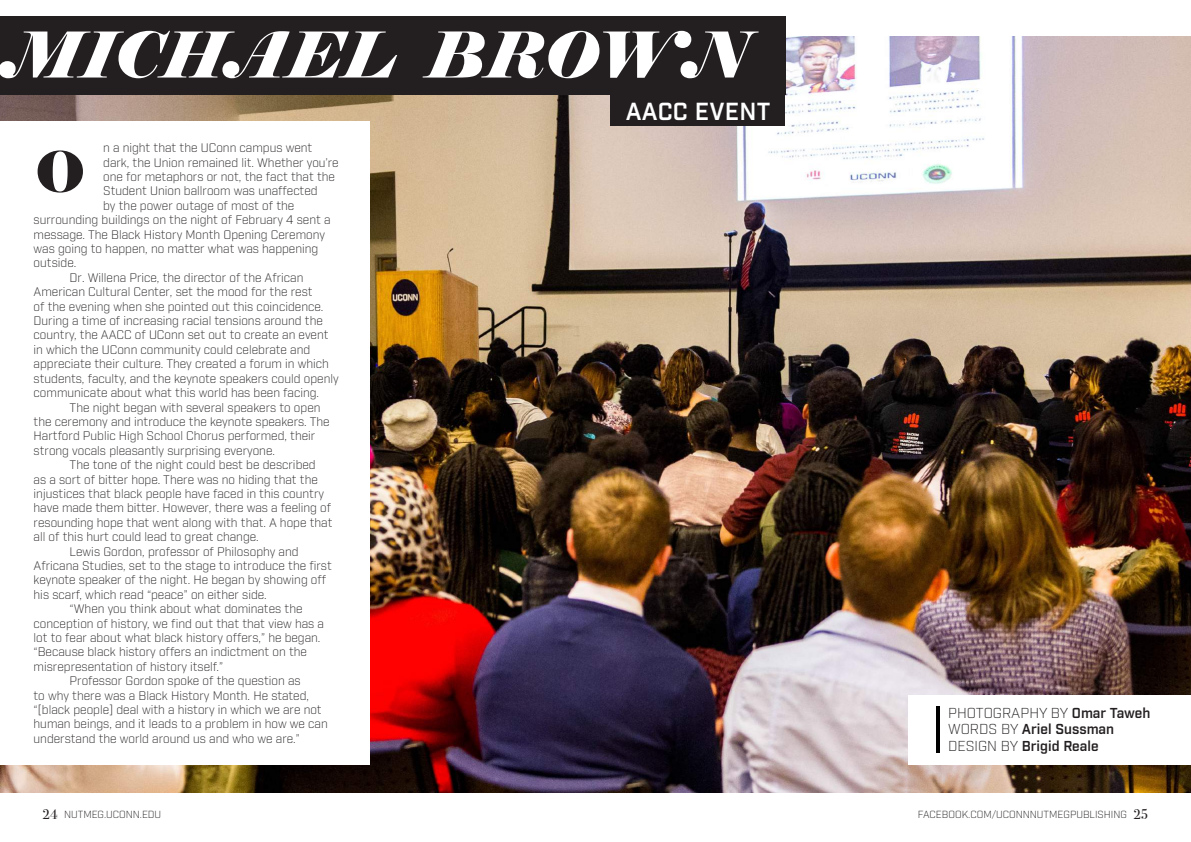
<style>
.page{position:relative;width:1191px;height:842px;background:#fff}
.page>*{position:absolute;margin:0;border:0;box-sizing:border-box;transform-origin:0 0}
.t1{font:italic 63.1px "Elephant";color:#fff}
.t2{font:56px "Elephant";color:#231f20}
.t3{font:600 24px "Industry";letter-spacing:.01em;color:#fff}
.t4{font:600 14px/16.8px "Industry";color:#231f20}
.t5{font:300 12px "Industry";color:#231f20}
.t6{font:300 10px "Industry";color:#231f20}
.s1{font-weight:300}
.s2{font-family:"Bodoni Svty Two ITCTT";font-weight:400;font-size:14px}
</style>
<div class="page">
<img style="left:0;top:37px;width:1191px;height:755px">
<div style="left:908px;top:695px;width:283px;height:69px;background:#fff"></div>
<hr style="left:936px;top:706px;width:3px;height:46px;background:#000">
<div style="left:610px;top:95px;width:175px;height:31px;background:#231f20"></div>
<div style="left:0;top:17px;width:785px;height:78px;background:#231f20"></div>
<div style="left:0;top:121px;width:370px;height:643px;background:#fff"></div>
<h1 class="t1" style="left:1px;top:15px;width:749px">MICHAEL BROWN</h1>
<p class="t5" style="left:103px;top:141px;width:211px">n a night that the UConn campus went</p>
<p class="t5" style="left:103px;top:155px;width:237px">dark, the Union remained lit. Whether you’re</p>
<p class="t5" style="left:103px;top:170px;width:233px">one for metaphors or not, the fact that the</p>
<p class="t5" style="left:103px;top:184px;width:216px">Student Union ballroom was unaffected</p>
<p class="t5" style="left:103px;top:198px;width:193px">by the power outage of most of the</p>
<p class="t5" style="left:34px;top:213px;width:298px">surrounding buildings on the night of February 4 sent a</p>
<p class="t5" style="left:34px;top:227px;width:293px">message. The Black History Month Opening Ceremony</p>
<p class="t5" style="left:34px;top:242px;width:286px">was going to happen, no matter what was happening</p>
<p class="t5" style="left:34px;top:256px;width:44px">outside.</p>
<p class="t5" style="left:70px;top:270px;width:235px">Dr. Willena Price, the director of the African</p>
<p class="t5" style="left:34px;top:285px;width:281px">American Cultural Center, set the mood for the rest</p>
<p class="t5" style="left:34px;top:299px;width:291px">of the evening when she pointed out this coincidence.</p>
<p class="t5" style="left:34px;top:314px;width:291px">During a time of increasing racial tensions around the</p>
<p class="t5" style="left:34px;top:328px;width:296px">country, the AACC of UConn set out to create an event</p>
<p class="t5" style="left:34px;top:342px;width:278px">in which the UConn community could celebrate and</p>
<p class="t5" style="left:34px;top:357px;width:297px">appreciate their culture. They created a forum in which</p>
<p class="t5" style="left:34px;top:371px;width:306px">students, faculty, and the keynote speakers could openly</p>
<p class="t5" style="left:34px;top:386px;width:287px">communicate about what this world has been facing.</p>
<p class="t5" style="left:70px;top:400px;width:252px">The night began with several speakers to open</p>
<p class="t5" style="left:34px;top:414px;width:297px">the ceremony and introduce the keynote speakers. The</p>
<p class="t5" style="left:34px;top:429px;width:283px">Hartford Public High School Chorus performed, their</p>
<p class="t5" style="left:34px;top:443px;width:243px">strong vocals pleasantly surprising everyone.</p>
<p class="t5" style="left:70px;top:458px;width:248px">The tone of the night could best be described</p>
<p class="t5" style="left:34px;top:472px;width:286px">as a sort of bitter hope. There was no hiding that the</p>
<p class="t5" style="left:34px;top:486px;width:292px">injustices that black people have faced in this country</p>
<p class="t5" style="left:34px;top:501px;width:299px">have made them bitter. However, there was a feeling of</p>
<p class="t5" style="left:34px;top:515px;width:300px">resounding hope that went along with that. A hope that</p>
<p class="t5" style="left:34px;top:530px;width:227px">all of this hurt could lead to great change.</p>
<p class="t5" style="left:70px;top:544px;width:230px">Lewis Gordon, professor of Philosophy and</p>
<p class="t5" style="left:34px;top:558px;width:300px">Africana Studies, set to the stage to introduce the first</p>
<p class="t5" style="left:34px;top:573px;width:294px">keynote speaker of the night. He began by showing off</p>
<p class="t5" style="left:34px;top:587px;width:235px">his scarf, which read “peace” on either side.</p>
<p class="t5" style="left:70px;top:602px;width:234px">“When you think about what dominates the</p>
<p class="t5" style="left:34px;top:616px;width:292px">conception of history, we find out that that view has a</p>
<p class="t5" style="left:34px;top:630px;width:288px">lot to fear about what black history offers,” he began.</p>
<p class="t5" style="left:34px;top:645px;width:275px">“Because black history offers an indictment on the</p>
<p class="t5" style="left:34px;top:659px;width:191px">misrepresentation of history itself.”</p>
<p class="t5" style="left:70px;top:674px;width:233px">Professor Gordon spoke of the question as</p>
<p class="t5" style="left:34px;top:688px;width:277px">to why there was a Black History Month. He stated,</p>
<p class="t5" style="left:34px;top:702px;width:290px">“[black people] deal with a history in which we are not</p>
<p class="t5" style="left:34px;top:717px;width:296px">human beings, and it leads to a problem in how we can</p>
<p class="t5" style="left:34px;top:731px;width:268px">understand the world around us and who we are.”</p>
<h2 class="t2" style="left:35px;top:137px;width:52px">O</h2>
<h3 class="t3" style="left:626px;top:97px;width:146px">AACC EVENT</h3>
<p class="t4" style="left:948px;top:705px;width:204px"><span class="s1">PHOTOGRAPHY BY</span> Omar Taweh<br><span class="s1">WORDS BY</span> Ariel Sussman<br><span class="s1">DESIGN BY</span> Brigid Reale</p>
<p class="t6" style="left:43px;top:808px;width:120px"><span class="s2">24</span> NUTMEG.UCONN.EDU</p>
<p class="t6" style="left:918px;top:808px;width:232px">FACEBOOK.COM/UCONNNUTMEGPUBLISHING <span class="s2">25</span></p>
</div>
